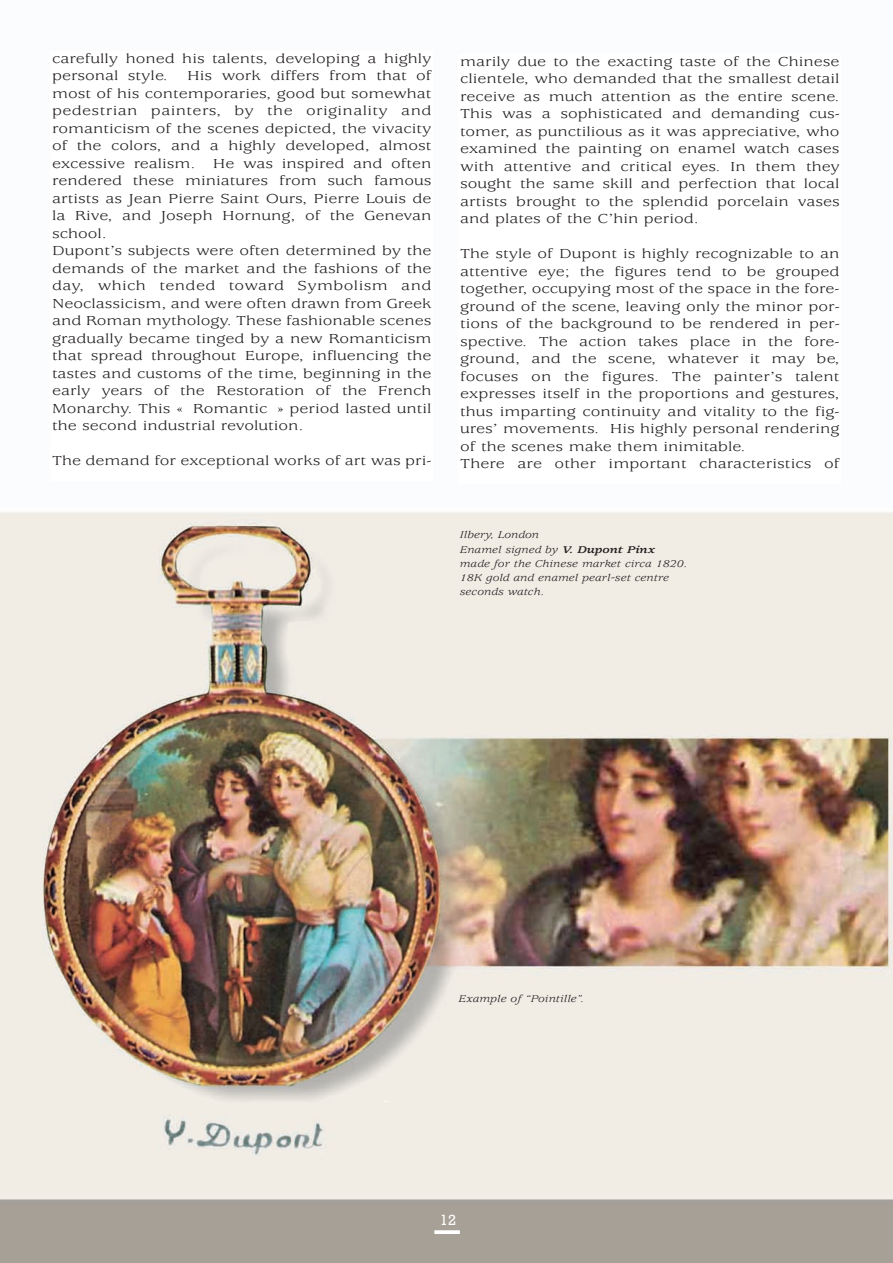
<style>
.page{position:relative;width:893px;height:1263px;background:#fff}
.page>*{position:absolute;margin:0;border:0;box-sizing:border-box;transform-origin:0 0}
.t1{font:15px "Rockwell";color:#fff}
.t2{font:14.4px/17.5px "Usherwood";color:#231f20;scale:1.25 1}
.t3{font:italic 10.8px/14.2px "Usherwood";color:#231f20;scale:1.25 1}
.s1{font-weight:700}
</style>
<div class="page">
<img style="left:0;top:512px;width:893px;height:751px">
<p class="t2" style="left:52px;top:51px;width:305px">carefully honed his talents, developing a highly personal style.</p>
<p class="t2" style="left:52px;top:68px;width:305px;text-indent:135px">His work differs from that of most of his contemporaries, good but somewhat pedestrian painters, by the originality and romanticism of the scenes depicted, the vivacity of the colors, and a highly developed, almost excessive realism. He was inspired and often rendered these miniatures from such famous artists as Jean Pierre Saint Ours, Pierre Louis de la Rive, and Joseph Hornung, of the Genevan school.<br>Dupont’s subjects were often determined by the demands of the market and the fashions of the day, which tended toward Symbolism and Neoclassicism, and were often drawn from Greek and Roman mythology. These fashionable scenes gradually became tinged by a new Romanticism that spread throughout Europe, influencing the tastes and customs of the time, beginning in the early years of the Restoration of the French Monarchy. This « Romantic » period lasted until the second industrial revolution.</p>
<p class="t2" style="left:52px;top:453px;width:305px">The demand for exceptional works of art was pri-</p>
<p class="t2" style="left:460px;top:54px;width:305px;text-align:justify">marily due to the exacting taste of the Chinese clientele, who demanded that the smallest detail receive as much attention as the entire scene.<br>This was a sophisticated and demanding cus&shy;tomer, as punctilious as it was appreciative, who examined the painting on enamel watch cases with attentive and critical eyes. In them they sought the same skill and perfection that local artists brought to the splendid porcelain vases and plates of the C’hin period.</p>
<p class="t2" style="left:460px;top:246px;width:305px">The style of Dupont is highly recognizable to an attentive eye; the figures tend to be grouped together, occupying most of the space in the fore&shy;ground of the scene, leaving only the minor por&shy;tions of the background to be rendered in per&shy;spective. The action takes place in the fore&shy;ground, and the scene, whatever it may be, focuses on the figures. The painter’s talent expresses itself in the proportions and gestures, thus imparting continuity and vitality to the fig&shy;ures’ movements. His highly personal rendering of the scenes make them inimitable.<br>There are other important characteristics of</p>
<p class="t3" style="left:460px;top:529px;width:184px">Ilbery, London<br>Enamel signed by <span class="s1">V. Dupont Pinx </span>made for the Chinese market circa 1820.<br>18K gold and enamel pearl-set centre seconds watch.</p>
<p class="t3" style="left:458px;top:993px;width:102px">Example of “Pointille”.</p>
<p class="t1" style="left:440px;top:1215px;width:18px">12</p>
</div>
